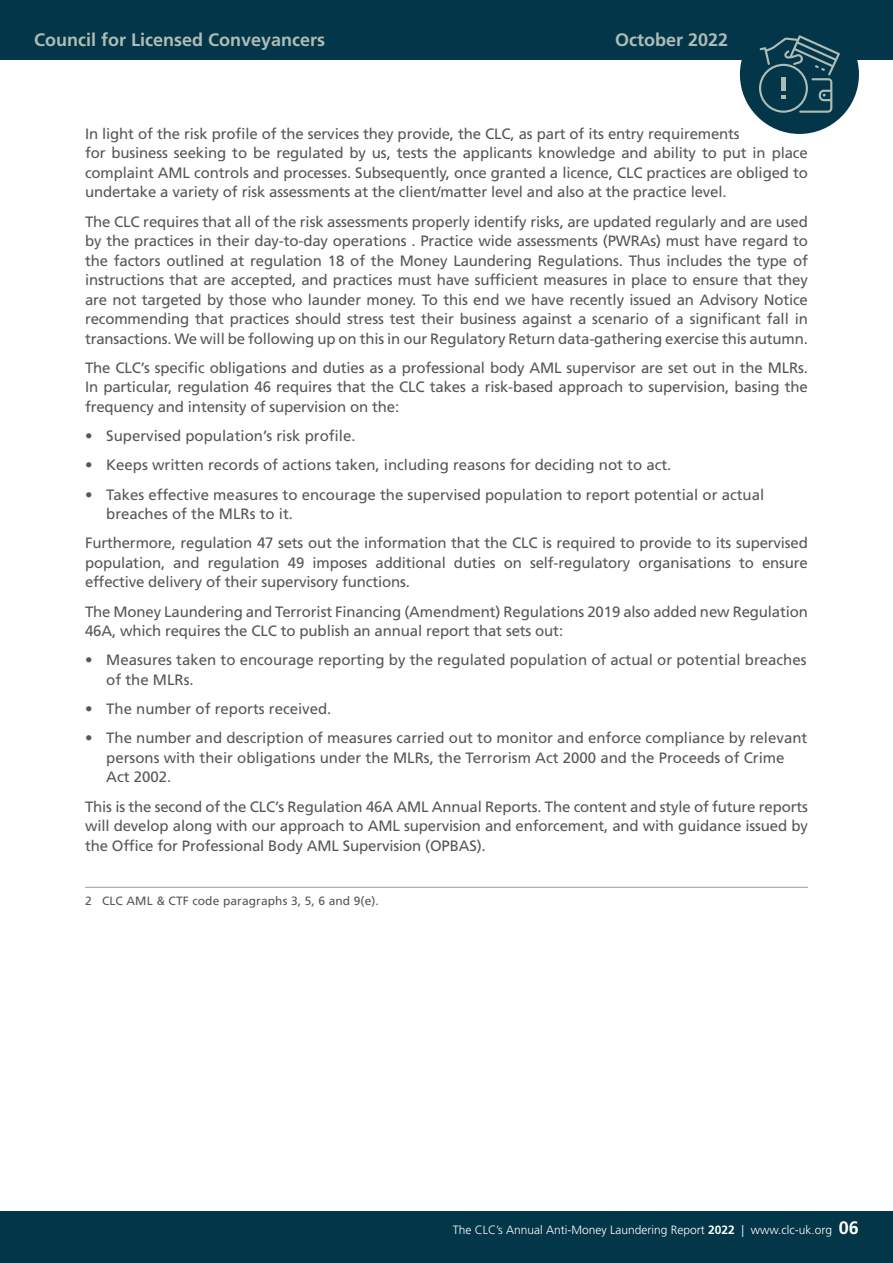
<style>
.page{position:relative;width:893px;height:1263px;background:#fff}
.page>*{position:absolute;margin:0;border:0;box-sizing:border-box;transform-origin:0 0}
.t1{font:700 18px "Frutiger LT Std";color:#aebcb6}
.t2{font:15px/19.5px "Frutiger LT Std";letter-spacing:-.01em;color:#575756}
.t3{font:300 12px "Frutiger LT Std";color:#fff}
.t4{font:12px "Frutiger LT Std";letter-spacing:.01em;color:#575756}
.s1{font-family:"Frutiger";font-weight:700}
.s2{font-family:"Frutiger";font-weight:700;font-size:18px}
</style>
<div class="page">
<div style="left:0;top:1212px;width:893px;height:51px;background:#033648"></div>
<div style="left:0;top:0;width:893px;height:60px;background:#033648"></div>
<hr style="left:85px;top:887px;width:723px;height:1px;background:#8fa0a3">
<div style="left:740px;top:15px;width:119px;height:119px;background:#033648;border-radius:50%"></div>
<svg style="left:759px;top:35px;width:81px;height:78px"></svg>
<p class="t1" style="left:34px;top:29px;width:293px">Council for Licensed Conveyancers</p>
<p class="t1" style="left:615px;top:29px;width:115px">October 2022</p>
<p class="t2" style="left:85px;top:124px;width:724px">In light of the risk profile of the services they provide, the CLC, as part of its entry requirements<br>for business seeking to be regulated by us, tests the applicants knowledge and ability to put in place complaint AML controls and processes. Subsequently, once granted a licence, CLC practices are obliged to undertake a variety of risk assessments at the client/matter level and also at the practice level.</p>
<p class="t2" style="left:85px;top:212px;width:724px;text-align:justify">The CLC requires that all of the risk assessments properly identify risks, are updated regularly and are used by the practices in their day-to-day operations . Practice wide assessments (PWRAs) must have regard to the factors outlined at regulation 18 of the Money Laundering Regulations. Thus includes the type of instructions that are accepted, and practices must have sufficient measures in place to ensure that they are not targeted by those who launder money. To this end we have recently issued an Advisory Notice recommending that practices should stress test their business against a scenario of a significant fall in transactions. We will be following up on this in our Regulatory Return data-gathering exercise this autumn.</p>
<p class="t2" style="left:85px;top:358px;width:724px">The CLC’s specific obligations and duties as a professional body AML supervisor are set out in the MLRs.<br>In particular, regulation 46 requires that the CLC takes a risk-based approach to supervision, basing the frequency and intensity of supervision on the:</p>
<p class="t2" style="left:85px;top:426px;width:270px">• Supervised population’s risk profile.</p>
<p class="t2" style="left:85px;top:455px;width:585px">• Keeps written records of actions taken, including reasons for deciding not to act.</p>
<p class="t2" style="left:106px;top:485px;width:659px;text-indent:-21px">• Takes effective measures to encourage the supervised population to report potential or actual breaches of the MLRs to it.</p>
<p class="t2" style="left:85px;top:533px;width:724px;text-align:justify">Furthermore, regulation 47 sets out the information that the CLC is required to provide to its supervised population, and regulation 49 imposes additional duties on self-regulatory organisations to ensure effective delivery of their supervisory functions.</p>
<p class="t2" style="left:85px;top:602px;width:724px">The Money Laundering and Terrorist Financing (Amendment) Regulations 2019 also added new Regulation<br>46A, which requires the CLC to publish an annual report that sets out:</p>
<p class="t2" style="left:106px;top:650px;width:702px;text-indent:-21px">• Measures taken to encourage reporting by the regulated population of actual or potential breaches of the MLRs.</p>
<p class="t2" style="left:85px;top:699px;width:245px">• The number of reports received.</p>
<p class="t2" style="left:106px;top:728px;width:702px;text-indent:-21px">• The number and description of measures carried out to monitor and enforce compliance by relevant persons with their obligations under the MLRs, the Terrorism Act 2000 and the Proceeds of Crime<br>Act 2002.</p>
<p class="t2" style="left:85px;top:797px;width:724px;text-align:justify">This is the second of the CLC’s Regulation 46A AML Annual Reports. The content and style of future reports will develop along with our approach to AML supervision and enforcement, and with guidance issued by the Office for Professional Body AML Supervision (OPBAS).</p>
<p class="t4" style="left:85px;top:893px;width:293px">2 CLC AML &amp; CTF code paragraphs 3, 5, 6 and 9(e).</p>
<p class="t3" style="left:453px;top:1223px;width:408px">The CLC’s Annual Anti-Money Laundering Report <span class="s1">2022</span> | www.clc-uk.org <span class="s2">06</span></p>
</div>
